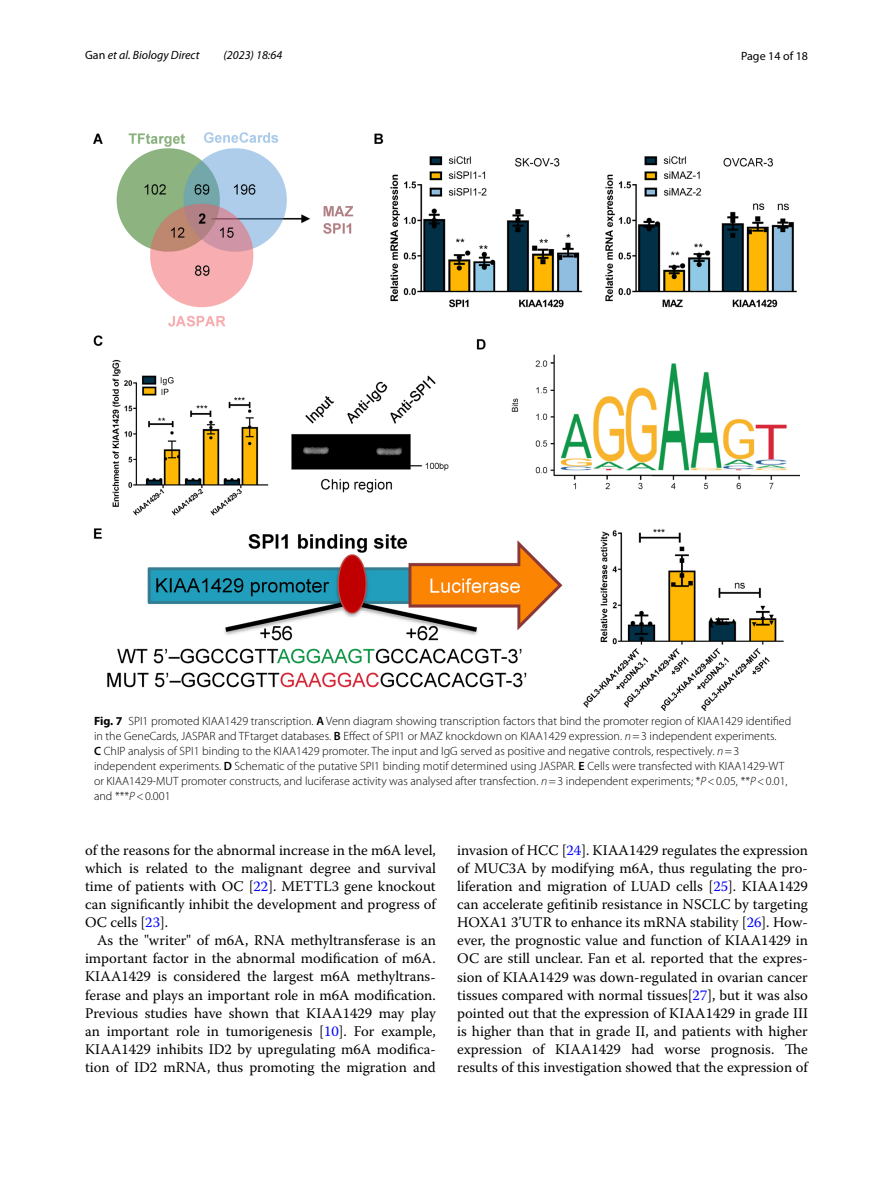
<style>
.page{position:relative;width:893px;height:1187px;background:#fff}
.page>*{position:absolute;margin:0;border:0;box-sizing:border-box;transform-origin:0 0}
.t1{font:14.7px/18px "Warnock Pro";color:#000;text-align:justify}
.t2{font:300 12px/15px "Myriad Pro";color:#000}
.t3{font:italic 12px "Myriad Pro";color:#000}
.t4{font:12px "Myriad Pro";color:#000}
.s1{font-style:normal}
.s2{font-weight:700}
.s3{font-weight:600}
.s4{font-style:italic}
.s5{color:#00f}
</style>
<div class="page">
<img style="left:94px;top:133px;width:705px;height:577px">
<p class="t3" style="left:85px;top:48px;width:116px"><span class="s1">Gan</span> et al. Biology Direct</p>
<p class="t3" style="left:224px;top:48px;width:60px">(2023) 18:64</p>
<p class="t4" style="left:741px;top:48px;width:68px">Page 14 of 18</p>
<p class="t2" style="left:94px;top:714px;width:699px"><span class="s2">Fig. 7</span> SPI1 promoted KIAA1429 transcription. <span class="s3">A</span> Venn diagram showing transcription factors that bind the promoter region of KIAA1429 identified in the GeneCards, JASPAR and TFtarget databases. <span class="s3">B</span> Effect of SPI1 or MAZ knockdown on KIAA1429 expression. <span class="s4">n</span>=3 independent experiments.<br><span class="s3">C</span> ChIP analysis of SPI1 binding to the KIAA1429 promoter. The input and IgG served as positive and negative controls, respectively. <span class="s4">n</span>=3 independent experiments. <span class="s3">D</span> Schematic of the putative SPI1 binding motif determined using JASPAR. <span class="s3">E</span> Cells were transfected with KIAA1429-WT or KIAA1429-MUT promoter constructs, and luciferase activity was analysed after transfection. <span class="s4">n</span>=3 independent experiments; *<span class="s4">P</span>&lt;0.05, **<span class="s4">P</span>&lt;0.01, and ***<span class="s4">P</span>&lt;0.001</p>
<p class="t1" style="left:85px;top:841px;width:352px">of the reasons for the abnormal increase in the m6A level, which is related to the malignant degree and survival time of patients with OC [<span class="s5">22</span>]. METTL3 gene knockout can significantly inhibit the development and progress of OC cells [<span class="s5">23</span>].</p>
<p class="t1" style="left:85px;top:931px;width:352px;text-indent:12px">As the "writer" of m6A, RNA methyltransferase is an important factor in the abnormal modification of m6A.<br>KIAA1429 is considered the largest m6A methyltrans&shy;ferase and plays an important role in m6A modification.<br>Previous studies have shown that KIAA1429 may play an important role in tumorigenesis [<span class="s5">10</span>]. For example, KIAA1429 inhibits ID2 by upregulating m6A modifica&shy;tion of ID2 mRNA, thus promoting the migration and</p>
<p class="t1" style="left:457px;top:841px;width:352px">invasion of HCC [<span class="s5">24</span>]. KIAA1429 regulates the expression of MUC3A by modifying m6A, thus regulating the pro&shy;liferation and migration of LUAD cells [<span class="s5">25</span>]. KIAA1429 can accelerate gefitinib resistance in NSCLC by targeting HOXA1 3’UTR to enhance its mRNA stability [<span class="s5">26</span>]. How&shy;ever, the prognostic value and function of KIAA1429 in OC are still unclear. Fan et al. reported that the expres&shy;sion of KIAA1429 was down-regulated in ovarian cancer tissues compared with normal tissues[<span class="s5">27</span>], but it was also pointed out that the expression of KIAA1429 in grade III is higher than that in grade II, and patients with higher expression of KIAA1429 had worse prognosis. The results of this investigation showed that the expression of</p>
</div>
